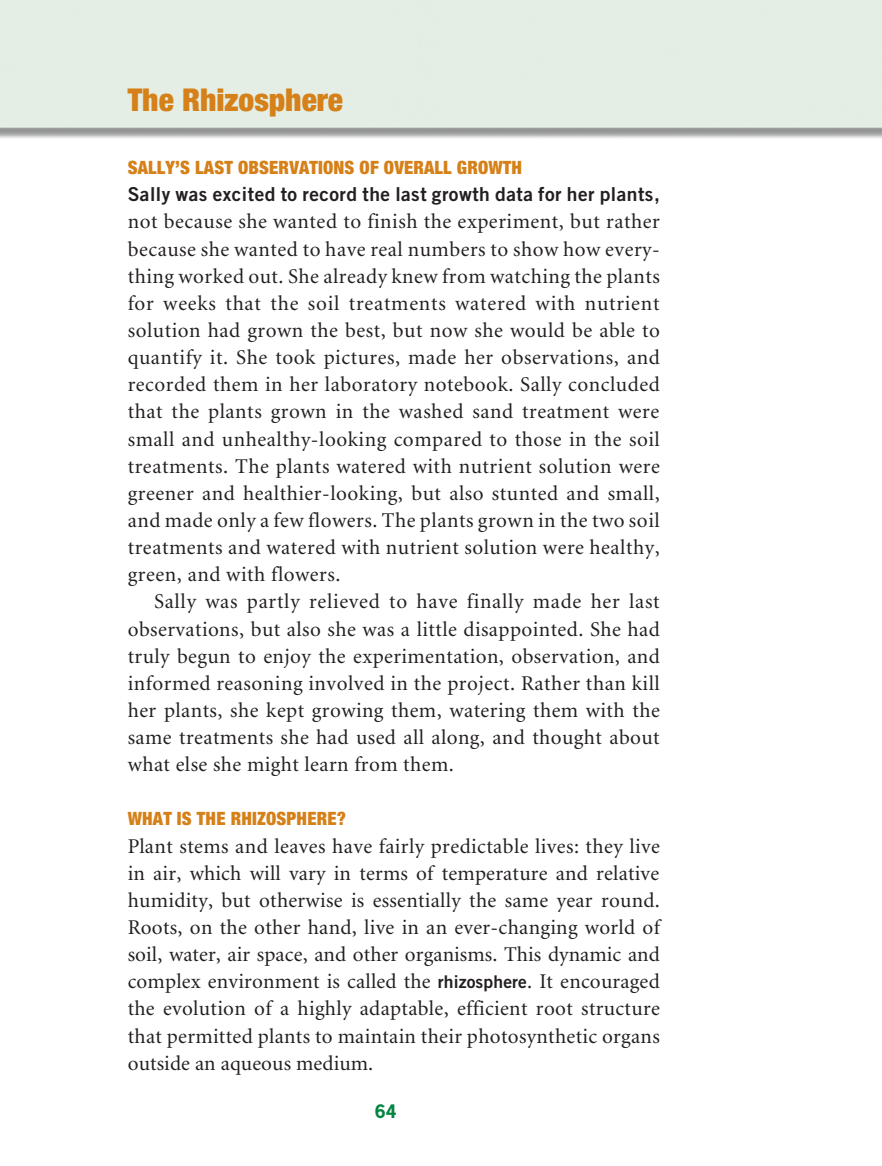
<style>
.page{position:relative;width:882px;height:1166px;background:#fff}
.page>*{position:absolute;margin:0;border:0;box-sizing:border-box;transform-origin:0 0}
.t1{font:900 condensed 31.5px "Helvetica Neue";color:#d58018}
.t2{font:21px/27.1px "Minion";letter-spacing:.02em;color:#231f20;text-align:justify}
.t3{font:19.25px "Trade Gothic Bold Two";letter-spacing:.025em;color:#231f20}
.t4{font:900 condensed 18.38px "Helvetica Neue";letter-spacing:.01em;color:#d58018}
.t5{font:700 17.5px "News Gothic";color:#00853f}
.s1{font-family:"Trade Gothic Bold Two";font-size:17.5px}
</style>
<div class="page">
<h1 class="t1" style="left:128px;top:88px;width:217px">The Rhizosphere</h1>
<p class="t4" style="left:128px;top:161px;width:396px">SALLY’S LAST OBSERVATIONS OF OVERALL GROWTH</p>
<p class="t3" style="left:128px;top:187px;width:534px">Sally was excited to record the last growth data for her plants,</p>
<p class="t2" style="left:128px;top:210px;width:534px">not because she wanted to finish the experiment, but rather because she wanted to have real numbers to show how every&shy;thing worked out. She already knew from watching the plants for weeks that the soil treatments watered with nutrient solution had grown the best, but now she would be able to quantify it. She took pictures, made her observations, and recorded them in her laboratory notebook. Sally concluded that the plants grown in the washed sand treatment were small and unhealthy-looking compared to those in the soil treatments. The plants watered with nutrient solution were greener and healthier-looking, but also stunted and small, and made only a few flowers. The plants grown in the two soil treatments and watered with nutrient solution were healthy, green, and with flowers.</p>
<p class="t2" style="left:128px;top:590px;width:534px;text-indent:26px">Sally was partly relieved to have finally made her last observations, but also she was a little disappointed. She had truly begun to enjoy the experimentation, observation, and informed reasoning involved in the project. Rather than kill her plants, she kept growing them, watering them with the same treatments she had used all along, and thought about what else she might learn from them.</p>
<p class="t4" style="left:128px;top:812px;width:220px">WHAT IS THE RHIZOSPHERE?</p>
<p class="t2" style="left:128px;top:834px;width:534px">Plant stems and leaves have fairly predictable lives: they live in air, which will vary in terms of temperature and relative humidity, but otherwise is essentially the same year round.<br>Roots, on the other hand, live in an ever-changing world of soil, water, air space, and other organisms. This dynamic and complex environment is called the <span class="s1">rhizosphere</span>. It encouraged the evolution of a highly adaptable, efficient root structure that permitted plants to maintain their photosynthetic organs outside an aqueous medium.</p>
<p class="t5" style="left:375px;top:1102px;width:23px">64</p>
</div>
